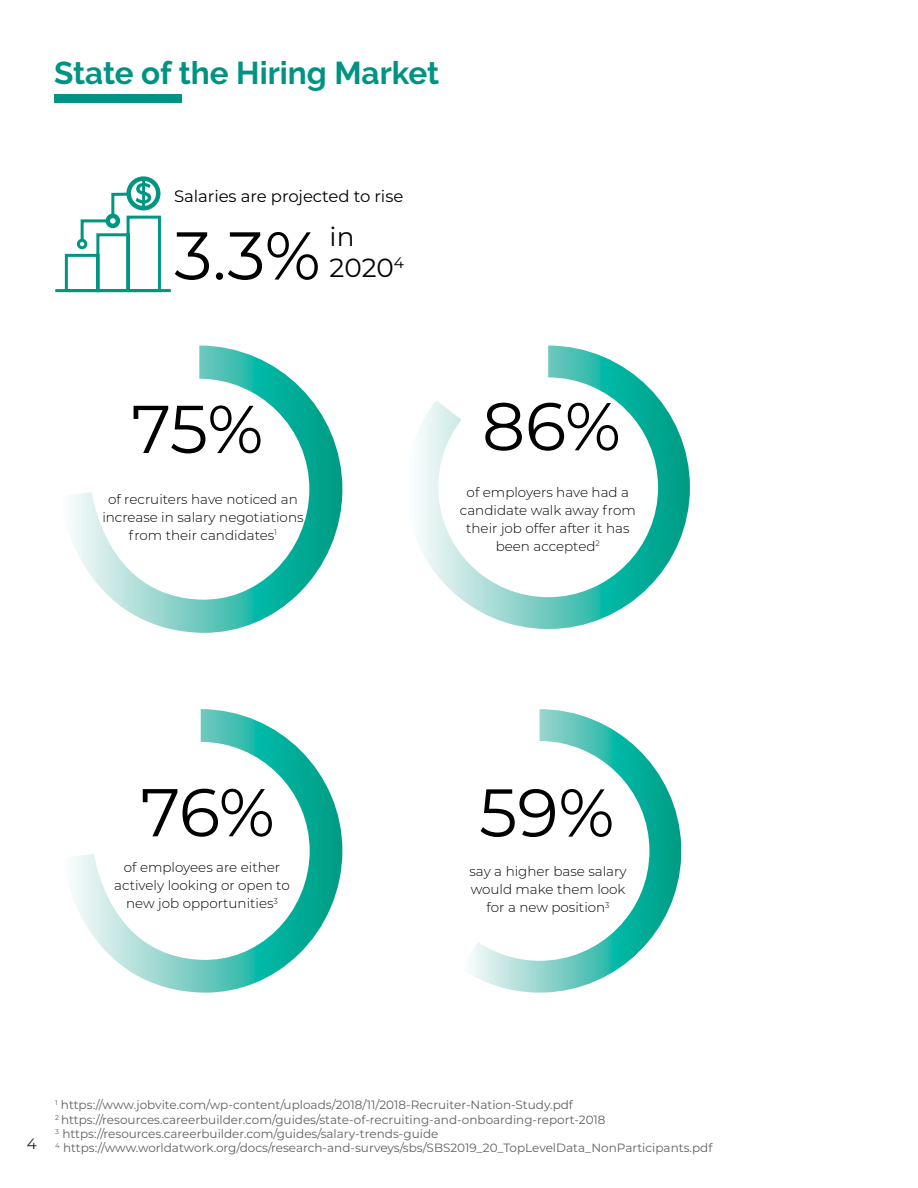
<style>
.page{position:relative;width:918px;height:1188px;background:#fff}
.page>*{position:absolute;margin:0;border:0;box-sizing:border-box;transform-origin:0 0}
.t1{font:67.5px "Montserrat";letter-spacing:-.01em;color:#000}
.t2{font:700 31.5px "Raleway";color:#009383}
.t3{font:26.25px/31.5px "Montserrat";letter-spacing:-.005em;color:#000}
.t4{font:16.5px "Montserrat";letter-spacing:-.005em;color:#000}
.t5{font:15.3px "Montserrat";color:#000}
.t6{font:15px "Montserrat";color:#000}
.t7{font:300 13.5px/18px "Montserrat";color:#000;text-align:center}
.t8{font:12px/14.4px "Montserrat";color:#606061}
</style>
<div class="page">
<div style="left:54px;top:94px;width:128px;height:9px;background:#009383"></div>
<svg style="left:73px;top:709px;width:269px;height:284px"></svg>
<div style="left:126px;top:176px;width:35px;height:34px;border:4px solid #009682;border-radius:50%"></div>
<svg style="left:55px;top:179px;width:116px;height:114px"></svg>
<svg style="left:71px;top:346px;width:271px;height:287px"></svg>
<svg style="left:418px;top:346px;width:272px;height:283px"></svg>
<svg style="left:470px;top:709px;width:211px;height:284px"></svg>
<h2 class="t2" style="left:54px;top:55px;width:387px">State of the Hiring Market</h2>
<h3 class="t4" style="left:174px;top:185px;width:231px">Salaries are projected to rise</h3>
<h3 class="t3" style="left:330px;top:220px;width:66px">in<br>2020</h3>
<h1 class="t1" style="left:174px;top:209px;width:148px">3.3%</h1>
<p class="t5" style="left:394px;top:252px;width:12px">4</p>
<h1 class="t1" style="left:131px;top:383px;width:133px">75%</h1>
<p class="t7" style="left:102px;top:490px;width:203px">of recruiters have noticed an increase in salary negotiations from their candidates<sup>1</sup></p>
<h1 class="t1" style="left:482px;top:380px;width:140px">86%</h1>
<p class="t7" style="left:460px;top:482px;width:177px">of employers have had a candidate walk away from their job offer after it has been accepted<sup>2</sup></p>
<h1 class="t1" style="left:141px;top:766px;width:136px">76%</h1>
<p class="t7" style="left:114px;top:858px;width:177px">of employees are either actively looking or open to new job opportunities<sup>3</sup></p>
<h1 class="t1" style="left:479px;top:766px;width:137px">59%</h1>
<p class="t7" style="left:470px;top:862px;width:159px">say a higher base salary would make them look for a new position<sup>3</sup></p>
<p class="t6" style="left:27px;top:1133px;width:11px">4</p>
<p class="t8" style="left:55px;top:1097px;width:659px"><sup>1</sup> https://www.jobvite.com/wp-content/uploads/2018/11/2018-Recruiter-Nation-Study.pdf<br><sup>2</sup> https://resources.careerbuilder.com/guides/state-of-recruiting-and-onboarding-report-2018<br><sup>3</sup> https://resources.careerbuilder.com/guides/salary-trends-guide<br><sup>4</sup> https://www.worldatwork.org/docs/research-and-surveys/sbs/SBS2019_20_TopLevelData_NonParticipants.pdf</p>
</div>
